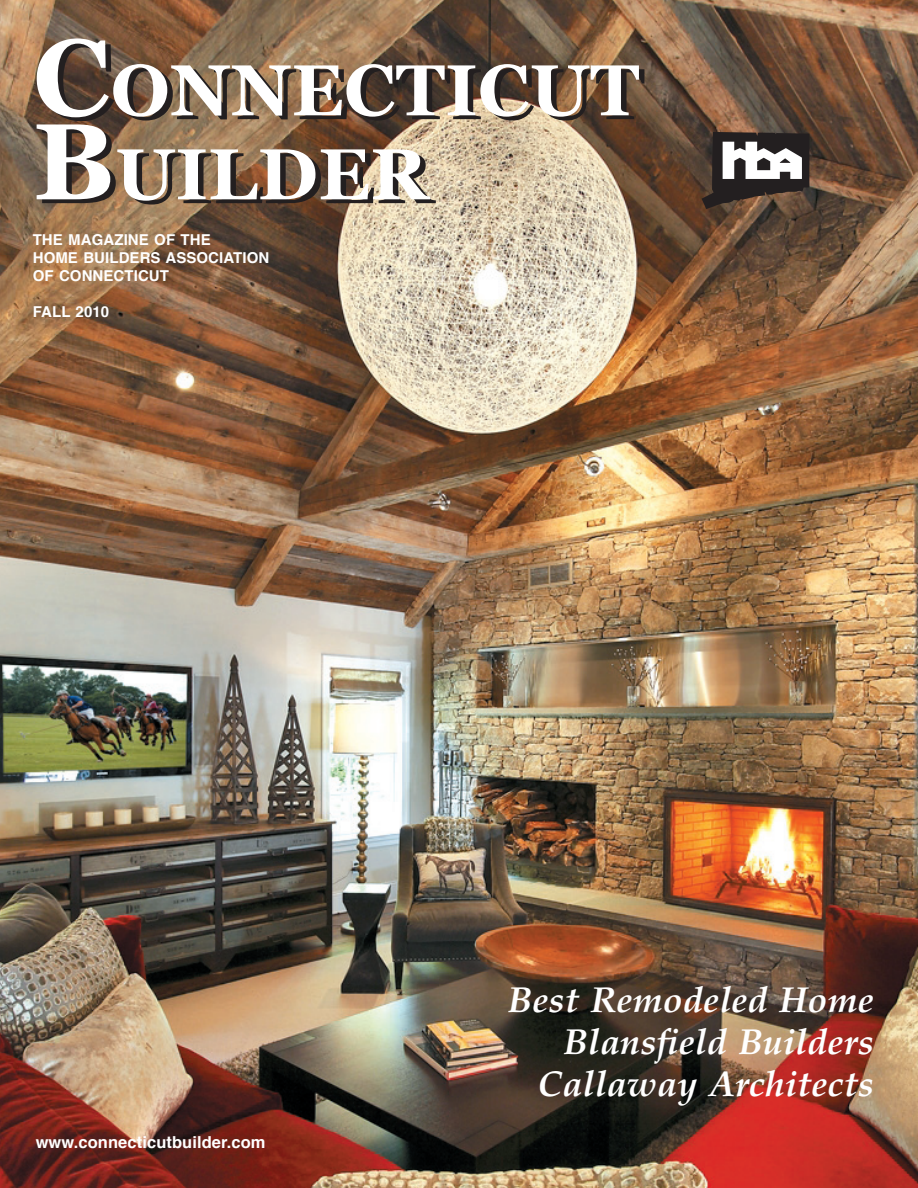
<style>
.page{position:relative;width:918px;height:1188px;background:#fff}
.page>*{position:absolute;margin:0;border:0;box-sizing:border-box;transform-origin:0 0}
.t1{font:700 72px "Georgia";letter-spacing:.005em;color:#fff}
.Footnote_Text{font:italic 700 36px "Palatino";letter-spacing:.005em;color:#fff}
.Footnote_Text-2{font:700 16.5px "Helvetica";letter-spacing:.005em;color:#fff}
.t2{font:700 15px "Helvetica";letter-spacing:.005em;color:#fff}
.s1{font-size:108px}
</style>
<div class="page">
<img style="left:0;top:0;width:918px;height:1188px">
<svg style="left:702px;top:132px;width:107px;height:77px"></svg>
<p class="t1" style="left:33px;top:44px;width:608px"><span class="s1">C</span>ONNECTICUT</p>
<p class="t1" style="left:33px;top:128px;width:397px"><span class="s1">B</span>UILDER</p>
<p class="t2" style="left:33px;top:227px;width:179px">THE MAGAZINE OF THE</p>
<p class="t2" style="left:33px;top:245px;width:238px">HOME BUILDERS ASSOCIATION</p>
<p class="t2" style="left:33px;top:263px;width:138px">OF CONNECTICUT</p>
<p class="t2" style="left:33px;top:299px;width:78px">FALL 2010</p>
<p class="Footnote_Text-2" style="left:36px;top:1129px;width:231px">www.connecticutbuilder.com</p>
<p class="Footnote_Text" style="left:508px;top:978px;width:367px">Best Remodeled Home</p>
<p class="Footnote_Text" style="left:564px;top:1020px;width:312px">Blansfield Builders</p>
<p class="Footnote_Text" style="left:538px;top:1062px;width:338px">Callaway Architects</p>
</div>
